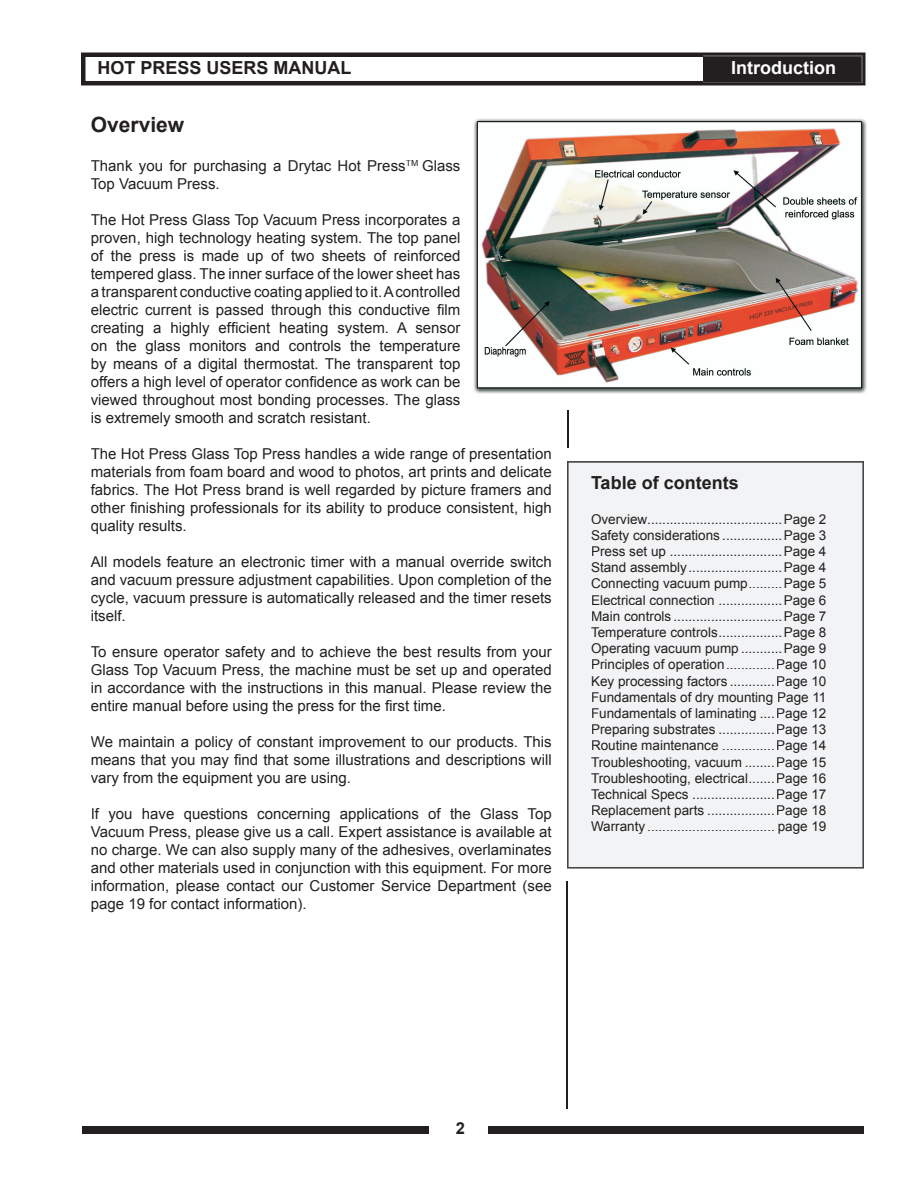
<style>
.page{position:relative;width:918px;height:1188px;background:#fff}
.page>*{position:absolute;margin:0;border:0;box-sizing:border-box;transform-origin:0 0}
.t1{font:700 21px "Arial";color:#231f20}
.t2{font:700 18px "Arial";color:#231f20}
.t3{font:700 18px "Arial";color:#fff}
.t4{font:700 16.5px "Arial";color:#231f20}
.t5{font:15px/18px "Arial";color:#231f20;text-align:justify}
.t6{font:13.5px/16.2px "Arial";color:#231f20;text-align:justify}
</style>
<div class="page">
<div style="left:82px;top:1126px;width:347px;height:8px;background:#231f20"></div>
<div style="left:489px;top:1126px;width:375px;height:8px;background:#231f20"></div>
<div style="left:568px;top:462px;width:295px;height:406px;background:#f2f3f4"></div>
<div style="left:591px;top:476px;width:147px;height:14px;background:#f2f3f4"></div>
<div style="left:592px;top:514px;width:55px;height:10px;background:#f2f3f4"></div>
<hr style="left:648px;top:522px;width:133px;height:2px;background:#f2f3f4">
<div style="left:785px;top:514px;width:41px;height:12px;background:#f2f3f4"></div>
<div style="left:592px;top:530px;width:128px;height:13px;background:#f2f3f4"></div>
<hr style="left:720px;top:538px;width:61px;height:2px;background:#f2f3f4">
<div style="left:785px;top:530px;width:41px;height:13px;background:#f2f3f4"></div>
<div style="left:592px;top:546px;width:73px;height:13px;background:#f2f3f4"></div>
<hr style="left:666px;top:555px;width:115px;height:1px;background:#f2f3f4">
<div style="left:785px;top:546px;width:41px;height:13px;background:#f2f3f4"></div>
<div style="left:592px;top:562px;width:95px;height:13px;background:#f2f3f4"></div>
<hr style="left:687px;top:571px;width:94px;height:1px;background:#f2f3f4">
<div style="left:785px;top:562px;width:41px;height:13px;background:#f2f3f4"></div>
<div style="left:592px;top:579px;width:155px;height:12px;background:#f2f3f4"></div>
<hr style="left:748px;top:587px;width:33px;height:1px;background:#f2f3f4">
<div style="left:785px;top:579px;width:41px;height:12px;background:#f2f3f4"></div>
<div style="left:592px;top:595px;width:122px;height:10px;background:#f2f3f4"></div>
<hr style="left:715px;top:603px;width:66px;height:2px;background:#f2f3f4">
<div style="left:785px;top:595px;width:41px;height:12px;background:#f2f3f4"></div>
<div style="left:592px;top:611px;width:79px;height:10px;background:#f2f3f4"></div>
<hr style="left:671px;top:619px;width:110px;height:2px;background:#f2f3f4">
<div style="left:785px;top:611px;width:41px;height:13px;background:#f2f3f4"></div>
<div style="left:591px;top:627px;width:126px;height:13px;background:#f2f3f4"></div>
<hr style="left:718px;top:636px;width:63px;height:1px;background:#f2f3f4">
<div style="left:785px;top:627px;width:41px;height:13px;background:#f2f3f4"></div>
<div style="left:592px;top:643px;width:146px;height:13px;background:#f2f3f4"></div>
<hr style="left:739px;top:652px;width:42px;height:1px;background:#f2f3f4">
<div style="left:785px;top:643px;width:41px;height:13px;background:#f2f3f4"></div>
<div style="left:592px;top:660px;width:132px;height:12px;background:#f2f3f4"></div>
<hr style="left:725px;top:668px;width:49px;height:1px;background:#f2f3f4">
<div style="left:777px;top:660px;width:49px;height:12px;background:#f2f3f4"></div>
<div style="left:592px;top:676px;width:135px;height:12px;background:#f2f3f4"></div>
<hr style="left:728px;top:684px;width:46px;height:2px;background:#f2f3f4">
<div style="left:777px;top:676px;width:49px;height:12px;background:#f2f3f4"></div>
<div style="left:592px;top:692px;width:180px;height:13px;background:#f2f3f4"></div>
<div style="left:778px;top:692px;width:46px;height:13px;background:#f2f3f4"></div>
<div style="left:592px;top:708px;width:164px;height:13px;background:#f2f3f4"></div>
<svg style="left:757px;top:717px;width:17px;height:1px"></svg>
<div style="left:777px;top:708px;width:49px;height:13px;background:#f2f3f4"></div>
<div style="left:592px;top:724px;width:123px;height:13px;background:#f2f3f4"></div>
<hr style="left:716px;top:733px;width:58px;height:1px;background:#f2f3f4">
<div style="left:777px;top:724px;width:49px;height:13px;background:#f2f3f4"></div>
<div style="left:592px;top:741px;width:126px;height:10px;background:#f2f3f4"></div>
<hr style="left:719px;top:749px;width:55px;height:1px;background:#f2f3f4">
<div style="left:777px;top:741px;width:49px;height:12px;background:#f2f3f4"></div>
<div style="left:591px;top:757px;width:150px;height:12px;background:#f2f3f4"></div>
<hr style="left:742px;top:765px;width:32px;height:2px;background:#f2f3f4">
<div style="left:777px;top:757px;width:49px;height:12px;background:#f2f3f4"></div>
<div style="left:591px;top:773px;width:156px;height:13px;background:#f2f3f4"></div>
<hr style="left:748px;top:781px;width:26px;height:2px;background:#f2f3f4">
<div style="left:777px;top:773px;width:49px;height:13px;background:#f2f3f4"></div>
<div style="left:591px;top:789px;width:97px;height:13px;background:#f2f3f4"></div>
<hr style="left:689px;top:798px;width:85px;height:1px;background:#f2f3f4">
<div style="left:777px;top:789px;width:49px;height:13px;background:#f2f3f4"></div>
<div style="left:592px;top:805px;width:112px;height:13px;background:#f2f3f4"></div>
<hr style="left:704px;top:814px;width:70px;height:1px;background:#f2f3f4">
<div style="left:777px;top:805px;width:49px;height:13px;background:#f2f3f4"></div>
<div style="left:591px;top:822px;width:54px;height:12px;background:#f2f3f4"></div>
<hr style="left:645px;top:830px;width:129px;height:1px;background:#f2f3f4">
<div style="left:779px;top:822px;width:47px;height:12px;background:#f2f3f4"></div>
<svg style="left:81px;top:53px;width:784px;height:32px"></svg>
<img style="left:473px;top:118px;width:394px;height:276px">
<hr style="left:567px;top:410px;width:1px;height:38px;background:#231f20">
<hr style="left:566px;top:881px;width:2px;height:227px;background:#231f20">
<p class="t2" style="left:98px;top:56px;width:256px">HOT PRESS USERS MANUAL</p>
<h1 class="t1" style="left:91px;top:110px;width:95px">Overview</h1>
<p class="t5" style="left:91px;top:157px;width:371px">Thank you for purchasing a Drytac Hot Press<sup>TM</sup> Glass<br>Top Vacuum Press.</p>
<p class="t5" style="left:91px;top:211px;width:371px">The Hot Press Glass Top Vacuum Press incorporates a proven, high technology heating system. The top panel of the press is made up of two sheets of reinforced tempered glass. The inner surface of the lower sheet has a transparent conductive coating applied to it. A controlled electric current is passed through this conductive film creating a highly efficient heating system. A sensor on the glass monitors and controls the temperature by means of a digital thermostat. The transparent top offers a high level of operator confidence as work can be viewed throughout most bonding processes. The glass is extremely smooth and scratch resistant.</p>
<p class="t5" style="left:91px;top:445px;width:462px">The Hot Press Glass Top Press handles a wide range of presentation materials from foam board and wood to photos, art prints and delicate fabrics. The Hot Press brand is well regarded by picture framers and other finishing professionals for its ability to produce consistent, high quality results.</p>
<p class="t5" style="left:91px;top:553px;width:462px">All models feature an electronic timer with a manual override switch and vacuum pressure adjustment capabilities. Upon completion of the cycle, vacuum pressure is automatically released and the timer resets itself.</p>
<p class="t5" style="left:91px;top:643px;width:462px">To ensure operator safety and to achieve the best results from your Glass Top Vacuum Press, the machine must be set up and operated in accordance with the instructions in this manual. Please review the entire manual before using the press for the first time.</p>
<p class="t5" style="left:91px;top:733px;width:462px">We maintain a policy of constant improvement to our products. This means that you may find that some illustrations and descriptions will vary from the equipment you are using.</p>
<p class="t5" style="left:91px;top:805px;width:462px">If you have questions concerning applications of the Glass Top Vacuum Press, please give us a call. Expert assistance is available at no charge. We can also supply many of the adhesives, overlaminates and other materials used in conjunction with this equipment. For more information, please contact our Customer Service Department (see page 19 for contact information).</p>
<p class="t3" style="left:731px;top:55px;width:106px">Introduction</p>
<p class="t2" style="left:591px;top:470px;width:149px">Table of contents</p>
<p class="t6" style="left:591px;top:511px;width:237px">Overview....................................Page 2<br>Safety considerations ................Page 3<br>Press set up ..............................Page 4<br>Stand assembly .........................Page 4<br>Connecting vacuum pump .........Page 5<br>Electrical connection .................Page 6<br>Main controls .............................Page 7<br>Temperature controls .................Page 8<br>Operating vacuum pump ...........Page 9<br>Principles of operation .............Page 10<br>Key processing factors ............Page 10<br>Fundamentals of dry mounting Page 11<br>Fundamentals of laminating ....Page 12<br>Preparing substrates ...............Page 13<br>Routine maintenance ..............Page 14<br>Troubleshooting, vacuum ........Page 15<br>Troubleshooting, electrical .......Page 16<br>Technical Specs ......................Page 17<br>Replacement parts ..................Page 18<br>Warranty .................................. page 19</p>
<p class="t4" style="left:456px;top:1117px;width:11px">2</p>
</div>
